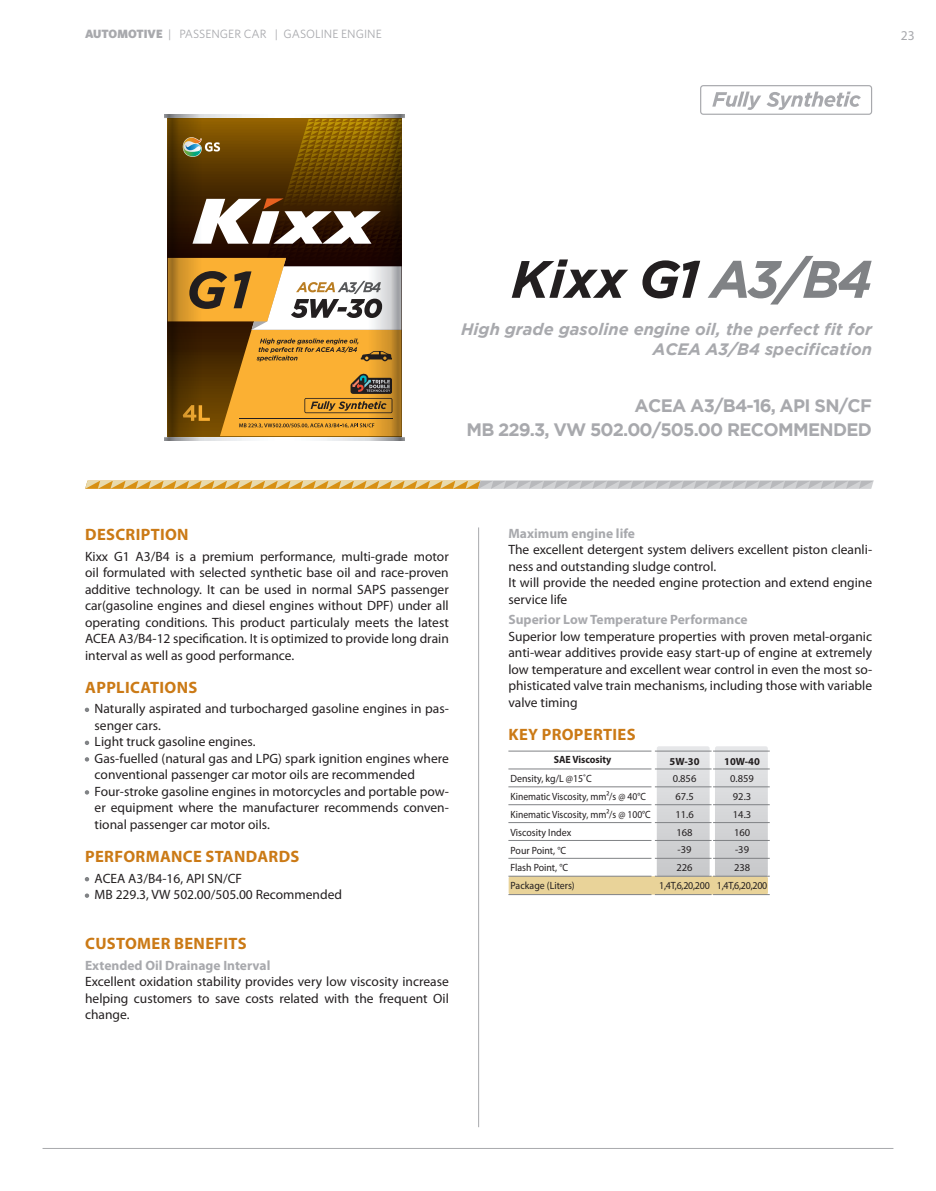
<style>
.page{position:relative;width:936px;height:1191px;background:#fff}
.page>*{position:absolute;margin:0;border:0;box-sizing:border-box;transform-origin:0 0}
.t1{font:italic 700 52.5px "Gotham";letter-spacing:-.025em;color:#231f20}
.t2{font:700 18px "Gotham";letter-spacing:-.035em;color:#a8a9ad}
.t3{font:700 16.5px "Myriad Pro";letter-spacing:.02em;color:#cb7a16}
.t4{font:italic 700 16.5px/19.8px "Gotham";color:#a8a9ad;text-align:right}
.t5{font:13.5px/16.5px "Myriad Pro";color:#231f20;text-align:justify}
.t6{font:700 13.5px "Myriad Pro";color:#a8a9ad}
.t7{font:13.5px "Myriad Pro";color:#a8a9ad}
.t8{font:12px "Whitney";color:#a8a9ad}
.t9{font:10.5px "Myriad Pro";color:#231f20;scale:.94 1}
.t10{font:10.5px "Myriad Pro";color:#231f20;scale:.91 1}
.t11{font:10.5px "Myriad Pro";color:#231f20}
.t12{font:10.5px "Myriad Pro";color:#231f20;scale:.95 1}
.t13{font:700 10.5px "Myriad Pro";color:#231f20;scale:.94 1}
.t14{font:700 10.5px "Myriad Pro";color:#231f20}
.s1{font-weight:900}
.s2{color:#808285}
</style>
<div class="page">
<hr style="left:43px;top:1148px;width:850px;height:1px;background:#a8a9ad">
<hr style="left:478px;top:527px;width:1px;height:600px;background:#a8a9ad">
<div style="left:508px;top:876px;width:259px;height:18px;background:#e9d399;border-radius:2px"></div>
<hr style="left:508px;top:768px;width:143px;height:1px;background:#808285">
<hr style="left:508px;top:750px;width:143px;height:1px;background:#808285">
<hr style="left:508px;top:876px;width:143px;height:1px;background:#808285">
<hr style="left:508px;top:894px;width:143px;height:1px;background:#808285">
<hr style="left:508px;top:786px;width:143px;height:1px;background:#808285">
<hr style="left:508px;top:804px;width:143px;height:1px;background:#808285">
<hr style="left:508px;top:822px;width:143px;height:1px;background:#808285">
<hr style="left:508px;top:840px;width:143px;height:1px;background:#808285">
<hr style="left:508px;top:858px;width:143px;height:1px;background:#808285">
<svg style="left:656px;top:746px;width:53px;height:130px;background:#d5d6d8"></svg>
<svg style="left:715px;top:746px;width:52px;height:130px;background:#d4d5d7"></svg>
<hr style="left:654px;top:768px;width:57px;height:1px;background:#808285">
<hr style="left:713px;top:768px;width:56px;height:1px;background:#808285">
<hr style="left:654px;top:750px;width:57px;height:1px;background:#808285">
<hr style="left:713px;top:750px;width:56px;height:1px;background:#808285">
<hr style="left:654px;top:876px;width:57px;height:1px;background:#808285">
<hr style="left:713px;top:876px;width:56px;height:1px;background:#808285">
<hr style="left:654px;top:894px;width:57px;height:1px;background:#808285">
<hr style="left:713px;top:894px;width:56px;height:1px;background:#808285">
<hr style="left:654px;top:786px;width:57px;height:1px;background:#808285">
<hr style="left:713px;top:786px;width:56px;height:1px;background:#808285">
<hr style="left:654px;top:804px;width:57px;height:1px;background:#808285">
<hr style="left:713px;top:804px;width:56px;height:1px;background:#808285">
<hr style="left:654px;top:822px;width:57px;height:1px;background:#808285">
<hr style="left:713px;top:822px;width:56px;height:1px;background:#808285">
<hr style="left:654px;top:840px;width:57px;height:1px;background:#808285">
<hr style="left:713px;top:840px;width:56px;height:1px;background:#808285">
<hr style="left:654px;top:858px;width:57px;height:1px;background:#808285">
<hr style="left:713px;top:858px;width:56px;height:1px;background:#808285">
<svg style="left:85px;top:480px;width:788px;height:9px;background:#d4c099"></svg>
<svg style="left:712px;top:92px;width:148px;height:18px"></svg>
<div style="left:700px;top:85px;width:172px;height:30px;border:1px solid #a8a9ad;border-radius:3px"></div>
<img style="left:164px;top:115px;width:241px;height:325px">
<img style="left:168px;top:119px;width:233px;height:317px">
<p class="t8" style="left:85px;top:27px;width:298px"><span class="s1">AUTOMOTIVE</span> | PASSENGER CAR | GASOLINE ENGINE</p>
<p class="t7" style="left:900px;top:27px;width:15px">23</p>
<p class="t1" style="left:511px;top:249px;width:362px">Kixx G1 <span class="s2">A3/B4</span></p>
<p class="t4" style="left:461px;top:319px;width:412px">High grade gasoline engine oil, the perfect fit for<br>ACEA A3/B4 specification</p>
<p class="t2" style="left:634px;top:396px;width:239px">ACEA A3/B4-16, API SN/CF</p>
<p class="t2" style="left:466px;top:420px;width:407px">MB 229.3, VW 502.00/505.00 RECOMMENDED</p>
<p class="t3" style="left:85px;top:523px;width:105px">DESCRIPTION</p>
<p class="t5" style="left:85px;top:547px;width:365px">Kixx G1 A3/B4 is a premium performance, multi-grade motor oil formulated with selected synthetic base oil and race-proven additive technology. It can be used in normal SAPS passenger car(gasoline engines and diesel engines without DPF) under all operating conditions. This product particulaly meets the latest ACEA A3/B4-12 specification. It is optimized to provide long drain interval as well as good performance.</p>
<p class="t3" style="left:85px;top:676px;width:114px">APPLICATIONS</p>
<p class="t5" style="left:95px;top:700px;width:356px;text-indent:-10px"><span class="s2">•</span> Naturally aspirated and turbocharged gasoline engines in pas&shy;senger cars.</p>
<p class="t5" style="left:85px;top:733px;width:172px"><span class="s2">•</span> Light truck gasoline engines.</p>
<p class="t5" style="left:95px;top:750px;width:356px;text-indent:-10px"><span class="s2">•</span> Gas-fuelled (natural gas and LPG) spark ignition engines where conventional passenger car motor oils are recommended</p>
<p class="t5" style="left:95px;top:783px;width:356px;text-indent:-10px"><span class="s2">•</span> Four-stroke gasoline engines in motorcycles and portable pow&shy;er equipment where the manufacturer recommends conven&shy;tional passenger car motor oils.</p>
<p class="t3" style="left:85px;top:845px;width:216px">PERFORMANCE STANDARDS</p>
<p class="t5" style="left:85px;top:869px;width:159px"><span class="s2">•</span> ACEA A3/B4-16, API SN/CF</p>
<p class="t5" style="left:85px;top:886px;width:258px"><span class="s2">•</span> MB 229.3, VW 502.00/505.00 Recommended</p>
<p class="t3" style="left:85px;top:932px;width:163px">CUSTOMER BENEFITS</p>
<p class="t6" style="left:85px;top:956px;width:187px">Extended Oil Drainage Interval</p>
<p class="t5" style="left:85px;top:973px;width:365px">Excellent oxidation stability provides very low viscosity increase helping customers to save costs related with the frequent Oil change.</p>
<p class="t6" style="left:508px;top:524px;width:128px">Maximum engine life</p>
<p class="t5" style="left:508px;top:541px;width:365px">The excellent detergent system delivers excellent piston cleanli&shy;ness and outstanding sludge control.</p>
<p class="t5" style="left:508px;top:574px;width:365px">It will provide the needed engine protection and extend engine service life</p>
<p class="t6" style="left:508px;top:611px;width:241px">Superior Low Temperature Performance</p>
<p class="t5" style="left:508px;top:628px;width:365px">Superior low temperature properties with proven metal-organic anti-wear additives provide easy start-up of engine at extremely low temperature and excellent wear control in even the most so&shy;phisticated valve train mechanisms, including those with variable valve timing</p>
<p class="t3" style="left:508px;top:723px;width:128px">KEY PROPERTIES</p>
<p class="t13" style="left:553px;top:753px;width:63px">SAE Viscosity</p>
<p class="t9" style="left:510px;top:772px;width:88px">Density, kg/L @15˚C</p>
<p class="t10" style="left:510px;top:790px;width:150px">Kinematic Viscosity, mm²/s @ 40°C</p>
<p class="t10" style="left:510px;top:808px;width:156px">Kinematic Viscosity, mm²/s @ 100°C</p>
<p class="t9" style="left:510px;top:825px;width:66px">Viscosity Index</p>
<p class="t9" style="left:510px;top:843px;width:61px">Pour Point, °C</p>
<p class="t9" style="left:510px;top:861px;width:63px">Flash Point, °C</p>
<p class="t9" style="left:510px;top:879px;width:70px">Package (Liters)</p>
<p class="t14" style="left:669px;top:754px;width:31px">5W-30</p>
<p class="t11" style="left:672px;top:772px;width:25px">0.856</p>
<p class="t11" style="left:675px;top:790px;width:20px">67.5</p>
<p class="t11" style="left:675px;top:807px;width:20px">11.6</p>
<p class="t11" style="left:676px;top:825px;width:18px">168</p>
<p class="t11" style="left:677px;top:843px;width:15px">-39</p>
<p class="t11" style="left:676px;top:861px;width:18px">226</p>
<p class="t12" style="left:659px;top:878px;width:55px">1,4T,6,20,200</p>
<p class="t14" style="left:724px;top:754px;width:37px">10W-40</p>
<p class="t11" style="left:730px;top:772px;width:25px">0.859</p>
<p class="t11" style="left:732px;top:790px;width:20px">92.3</p>
<p class="t11" style="left:732px;top:807px;width:20px">14.3</p>
<p class="t11" style="left:734px;top:825px;width:18px">160</p>
<p class="t11" style="left:735px;top:843px;width:15px">-39</p>
<p class="t11" style="left:734px;top:861px;width:18px">238</p>
<p class="t12" style="left:716px;top:878px;width:55px">1,4T,6,20,200</p>
</div>
